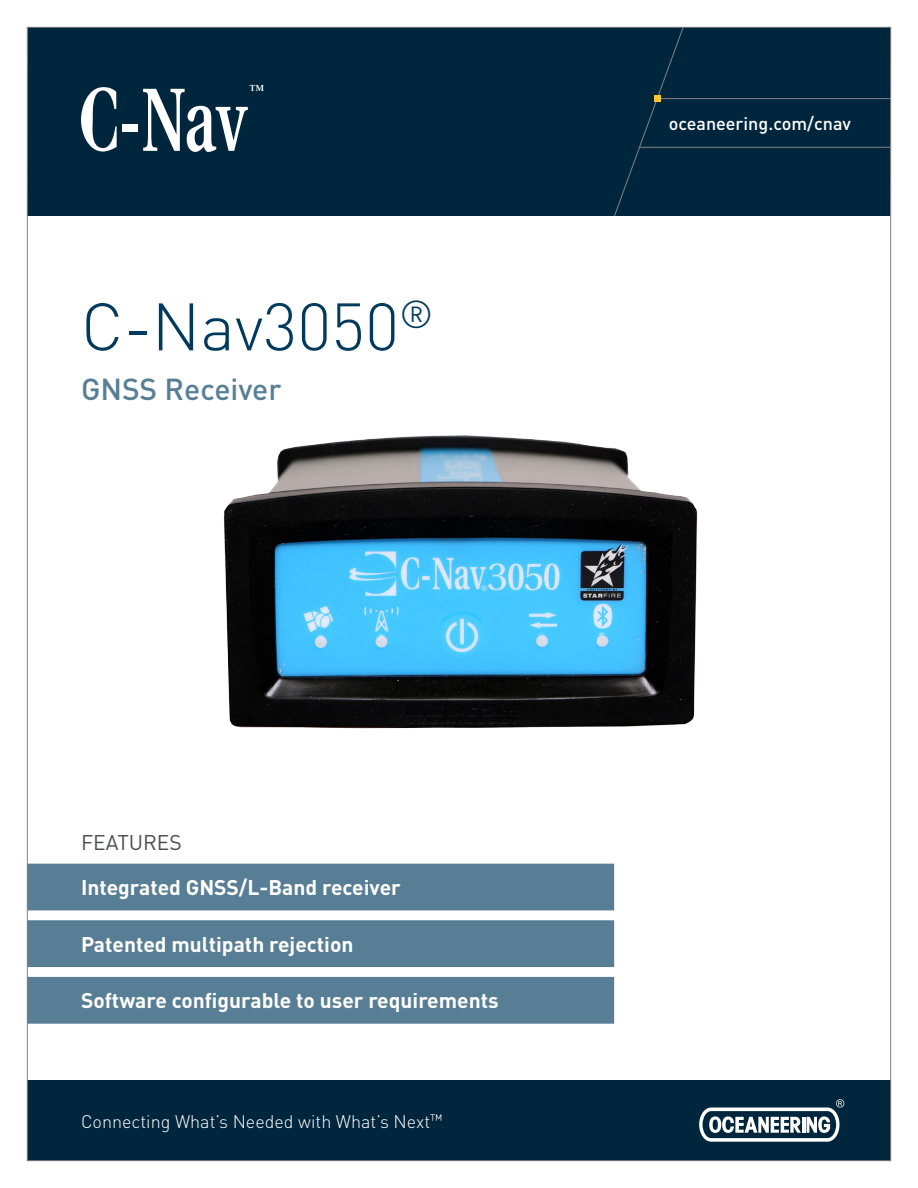
<style>
.page{position:relative;width:918px;height:1188px;background:#fff}
.page>*{position:absolute;margin:0;border:0;box-sizing:border-box;transform-origin:0 0}
.Heading{font:300 66px "DIN";color:#003a5d}
.Subheading{font:500 30px "DIN";color:#577e95}
.Features{font:700 21px "DIN";color:#fff}
.Features_Heading{font:21px "DIN";color:#4b4c4d}
.t1{font:300 18px "DIN";color:#fff}
.Oceaneering_com__tag{font:500 18px "DIN";color:#fff}
.t2{font:15px "Times New Roman";color:#fff}
</style>
<div class="page">
<div style="left:29px;top:29px;width:860px;height:187px;background:#00263e"></div>
<div style="left:27px;top:1080px;width:864px;height:81px;background:#00263e"></div>
<div style="left:122px;top:125px;width:16px;height:7px;background:#fff"></div>
<svg style="left:143px;top:89px;width:105px;height:63px"></svg>
<svg style="left:81px;top:87px;width:36px;height:65px"></svg>
<div style="left:614px;top:29px;width:70px;height:187px;background:#00263e"></div>
<hr style="left:658px;top:98px;width:233px;height:1px;background:#808285">
<hr style="left:640px;top:147px;width:251px;height:1px;background:#808285">
<div style="left:655px;top:95px;width:6px;height:7px;background:#ffc52d"></div>
<svg style="left:699px;top:1099px;width:145px;height:43px"></svg>
<hr style="left:802px;top:1117px;width:3px;height:16px;background:#fff">
<img style="left:223px;top:435px;width:475px;height:294px">
<div style="left:27px;top:864px;width:587px;height:46px;background:#577e95"></div>
<div style="left:27px;top:920px;width:587px;height:47px;background:#577e95"></div>
<div style="left:27px;top:977px;width:587px;height:47px;background:#577e95"></div>
<p class="t2" style="left:249px;top:80px;width:16px">™</p>
<p class="Heading" style="left:81px;top:283px;width:354px">C-Nav3050<sup>®</sup></p>
<p class="Subheading" style="left:81px;top:369px;width:202px">GNSS Receiver</p>
<p class="Oceaneering_com__tag" style="left:669px;top:112px;width:184px">oceaneering.com/cnav</p>
<p class="Features_Heading" style="left:81px;top:828px;width:102px">FEATURES</p>
<p class="Features" style="left:81px;top:874px;width:321px">Integrated GNSS/L-Band receiver</p>
<p class="Features" style="left:81px;top:930px;width:274px">Patented multipath rejection</p>
<p class="Features" style="left:81px;top:987px;width:419px">Software configurable to user requirements</p>
<p class="t1" style="left:81px;top:1110px;width:363px">Connecting What’s Needed with What’s Next<sup>™</sup></p>
</div>
